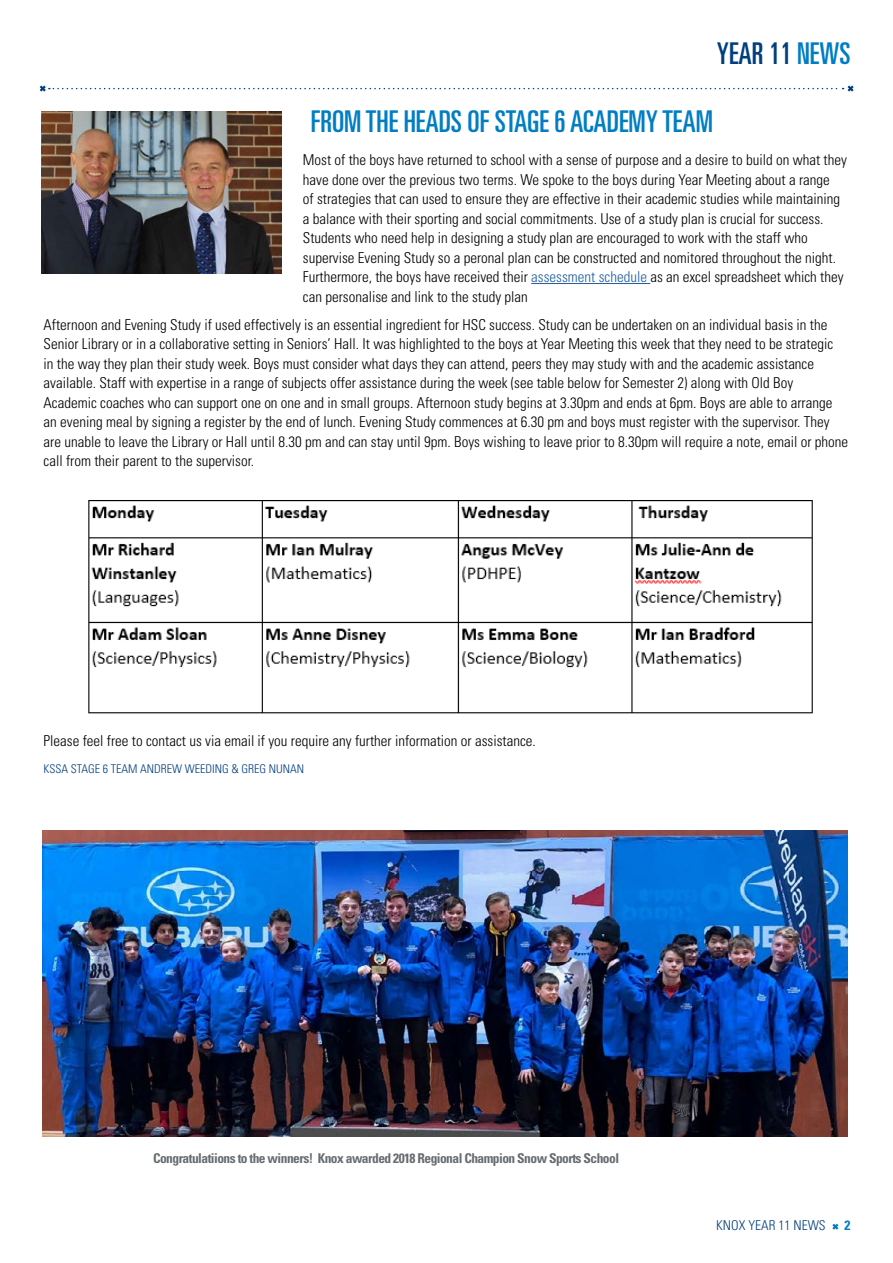
<style>
.page{position:relative;width:893px;height:1263px;background:#fff}
.page>*{position:absolute;margin:0;border:0;box-sizing:border-box;transform-origin:0 0}
.t1{font:ultra-condensed 30px "Univers LT Std";color:#007dc3}
.t2{font:ultra-condensed 30px "Univers LT Std";color:#003e7e}
.t3{font:300 condensed 15px/19.5px "Univers LT Std";color:#000}
.t4{font:700 condensed 13.5px "Univers LT Std";letter-spacing:-.04em;color:#666c70}
.t5{font:300 condensed 13.5px "Univers LT Std";color:#003e7e}
.t6{font:700 condensed 13.5px "Univers LT Std";color:#007dc3}
.t7{font:300 condensed 12px "Univers LT Std";color:#003e7e}
.s1{color:#007dc3}
.s2{color:#215e9e}
</style>
<div class="page">
<svg style="left:832px;top:1223px;width:7px;height:7px"></svg>
<svg style="left:39px;top:85px;width:815px;height:7px"></svg>
<hr style="left:531px;top:283px;width:119px;height:1px;background:#215e9e">
<img style="left:41px;top:111px;width:241px;height:163px">
<img style="left:43px;top:830px;width:805px;height:306px">
<img style="left:88px;top:500px;width:725px;height:214px">
<h1 class="t2" style="left:717px;top:37px;width:135px">YEAR 11 <span class="s1">NEWS</span></h1>
<h1 class="t1" style="left:311px;top:105px;width:404px">FROM THE HEADS OF STAGE 6 ACADEMY TEAM</h1>
<p class="t3" style="left:303px;top:150px;width:545px">Most of the boys have returned to school with a sense of purpose and a desire to build on what they have done over the previous two terms. We spoke to the boys during Year Meeting about a range<br>of strategies that can used to ensure they are effective in their academic studies while maintaining a balance with their sporting and social commitments. Use of a study plan is crucial for success.<br>Students who need help in designing a study plan are encouraged to work with the staff who supervise Evening Study so a peronal plan can be constructed and nomitored throughout the night.<br>Furthermore, the boys have received their <span class="s2">assessment schedule</span> as an excel spreadsheet which they can personalise and link to the study plan</p>
<p class="t3" style="left:44px;top:314px;width:806px">Afternoon and Evening Study if used effectively is an essential ingredient for HSC success. Study can be undertaken on an individual basis in the Senior Library or in a collaborative setting in Seniors’ Hall. It was highlighted to the boys at Year Meeting this week that they need to be strategic<br>in the way they plan their study week. Boys must consider what days they can attend, peers they may study with and the academic assistance available. Staff with expertise in a range of subjects offer assistance during the week (see table below for Semester 2) along with Old Boy Academic coaches who can support one on one and in small groups. Afternoon study begins at 3.30pm and ends at 6pm. Boys are able to arrange an evening meal by signing a register by the end of lunch. Evening Study commences at 6.30 pm and boys must register with the supervisor. They are unable to leave the Library or Hall until 8.30 pm and can stay until 9pm. Boys wishing to leave prior to 8.30pm will require a note, email or phone call from their parent to the supervisor.</p>
<p class="t3" style="left:44px;top:731px;width:494px">Please feel free to contact us via email if you require any further information or assistance.</p>
<p class="t7" style="left:44px;top:761px;width:262px">KSSA STAGE 6 TEAM ANDREW WEEDING &amp; GREG NUNAN</p>
<p class="t4" style="left:153px;top:1150px;width:468px">Congratulatiions to the winners! Knox awarded 2018 Regional Champion Snow Sports School</p>
<p class="t5" style="left:716px;top:1217px;width:111px">KNOX YEAR 11 NEWS</p>
<p class="t6" style="left:844px;top:1217px;width:7px">2</p>
</div>
